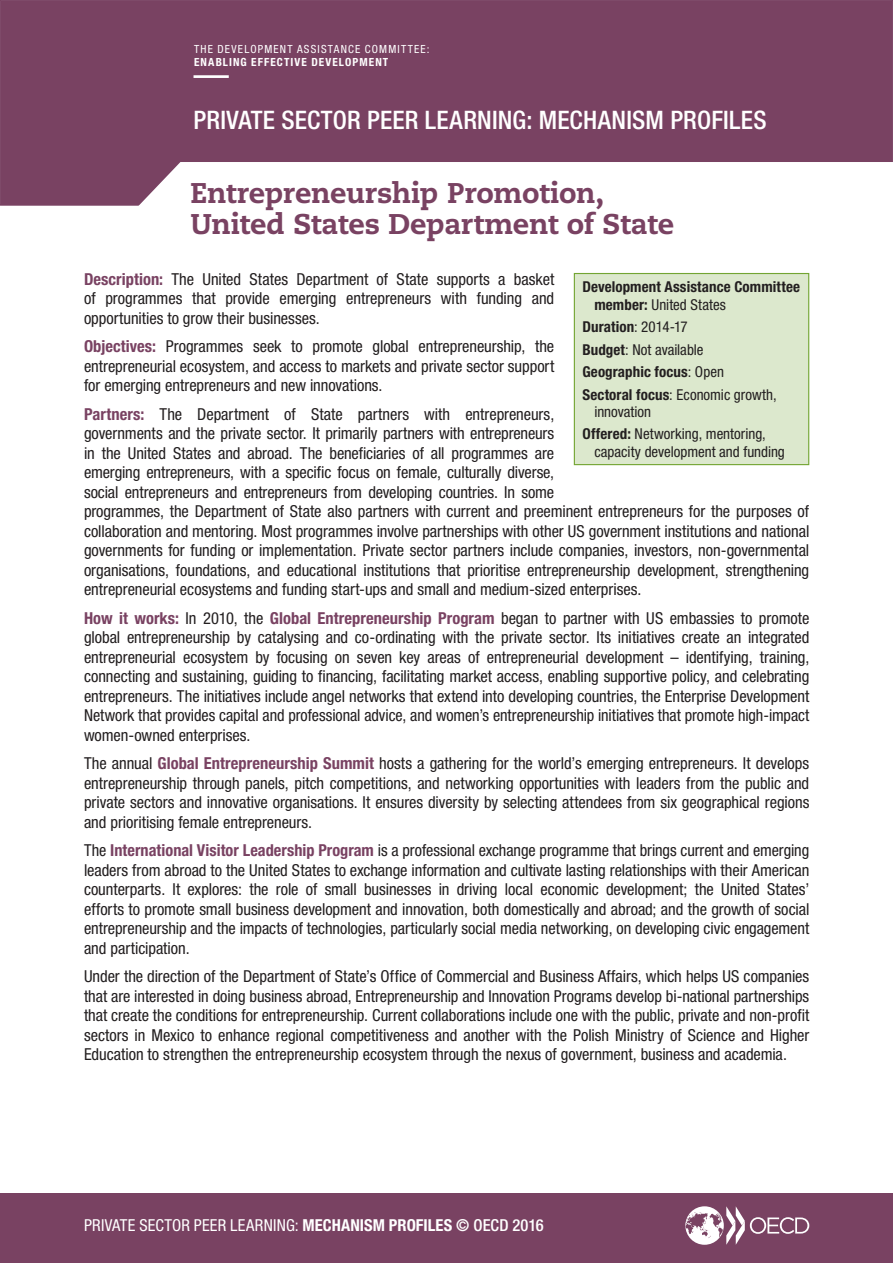
<style>
.page{position:relative;width:893px;height:1263px;background:#fff}
.page>*{position:absolute;margin:0;border:0;box-sizing:border-box;transform-origin:0 0}
.Heading_1_MAIN{font:800 28.5px/31.5px "Caecilia LT Pro 85";letter-spacing:-.01em;color:#794262}
.t1{font:500 condensed 25.5px "Helvetica Neue LT Std";letter-spacing:.005em;color:#fff}
.Body_Text_ColourToCo{font:condensed 16.5px/19.5px "Helvetica Neue LT Std";letter-spacing:-.005em;color:#231f20;text-align:justify}
.Body_Text{font:condensed 16.5px/19.5px "Helvetica Neue LT Std";letter-spacing:-.005em;color:#231f20;text-align:justify}
.t2{font:condensed 16.5px "Helvetica Neue LT Std";letter-spacing:.01em;color:#fff}
.BOX_Body_Text{font:condensed 15px/17.2px "Helvetica Neue LT Std";color:#231f20}
.BOX_Body_Text-2{font:700 condensed 15px/17.2px "Helvetica Neue LT Std";letter-spacing:.005em;color:#231f20}
.t3{font:condensed 11.25px "Helvetica Neue LT Std";letter-spacing:.105em;color:#fff}
.t4{font:700 condensed 11.25px "Helvetica Neue LT Std";letter-spacing:.095em;color:#fff}
.s1{font-weight:700;color:#794262}
.s2{font-weight:400}
.s3{font-weight:700}
.s4{font-weight:500}
</style>
<div class="page">
<div style="left:1px;top:1193px;width:892px;height:70px;background:#794262"></div>
<div style="left:0;top:0;width:893px;height:206px;background:#794262"></div>
<div style="left:136px;top:162px;width:757px;height:44px;background:#fff"></div>
<hr style="left:194px;top:75px;width:35px;height:3px;background:#fff">
<svg style="left:685px;top:1206px;width:124px;height:39px"></svg>
<div style="left:574px;top:273px;width:235px;height:192px;background:#dce8cd"></div>
<div style="left:574px;top:273px;width:235px;height:192px;border:1px solid #73a532"></div>
<p class="t3" style="left:194px;top:43px;width:237px">THE DEVELOPMENT ASSISTANCE COMMITTEE:</p>
<p class="t4" style="left:194px;top:55px;width:196px">ENABLING EFFECTIVE DEVELOPMENT</p>
<h2 class="t1" style="left:194px;top:105px;width:575px">PRIVATE SECTOR PEER LEARNING: MECHANISM PROFILES</h2>
<p class="Heading_1_MAIN" style="left:190px;top:176px;width:485px">Entrepreneurship Promotion,<br>United States Department of State</p>
<p class="Body_Text_ColourToCo" style="left:84px;top:269px;width:472px"><span class="s1">Description:</span> The United States Department of State supports a basket of programmes that provide emerging entrepreneurs with funding and opportunities to grow their businesses.</p>
<p class="Body_Text_ColourToCo" style="left:84px;top:337px;width:472px"><span class="s1">Objectives:</span> Programmes seek to promote global entrepreneurship, the entrepreneurial ecosystem, and access to markets and private sector support for emerging entrepreneurs and new innovations.</p>
<p class="Body_Text_ColourToCo" style="left:84px;top:404px;width:727px;text-align:left"><span class="s1">Partners:</span> The Department of State partners with entrepreneurs,<br>governments and the private sector. It primarily partners with entrepreneurs<br>in the United States and abroad. The beneficiaries of all programmes are<br>emerging entrepreneurs, with a specific focus on female, culturally diverse,<br>social entrepreneurs and entrepreneurs from developing countries. In some<br>programmes, the Department of State also partners with current and preeminent entrepreneurs for the purposes of collaboration and mentoring. Most programmes involve partnerships with other US government institutions and national governments for funding or implementation. Private sector partners include companies, investors, non-governmental organisations, foundations, and educational institutions that prioritise entrepreneurship development, strengthening entrepreneurial ecosystems and funding start-ups and small and medium-sized enterprises.</p>
<p class="Body_Text_ColourToCo" style="left:84px;top:608px;width:727px"><span class="s1">How it works:</span> In 2010, the <span class="s1">Global Entrepreneurship Program</span> began to partner with US embassies to promote global entrepreneurship by catalysing and co-ordinating with the private sector. Its initiatives create an integrated entrepreneurial ecosystem by focusing on seven key areas of entrepreneurial development – identifying, training, connecting and sustaining, guiding to financing, facilitating market access, enabling supportive policy, and celebrating entrepreneurs. The initiatives include angel networks that extend into developing countries, the Enterprise Development Network that provides capital and professional advice, and women’s entrepreneurship initiatives that promote high-impact women-owned enterprises.</p>
<p class="Body_Text" style="left:84px;top:754px;width:727px">The annual <span class="s1">Global Entrepreneurship Summit</span> hosts a gathering for the world’s emerging entrepreneurs. It develops entrepreneurship through panels, pitch competitions, and networking opportunities with leaders from the public and private sectors and innovative organisations. It ensures diversity by selecting attendees from six geographical regions and prioritising female entrepreneurs.</p>
<p class="Body_Text" style="left:84px;top:841px;width:727px">The <span class="s1">International Visitor Leadership Program</span> is a professional exchange programme that brings current and emerging leaders from abroad to the United States to exchange information and cultivate lasting relationships with their American counterparts. It explores: the role of small businesses in driving local economic development; the United States’ efforts to promote small business development and innovation, both domestically and abroad; and the growth of social entrepreneurship and the impacts of technologies, particularly social media networking, on developing civic engagement and participation.</p>
<p class="Body_Text" style="left:84px;top:967px;width:727px">Under the direction of the Department of State’s Office of Commercial and Business Affairs, which helps US companies that are interested in doing business abroad, Entrepreneurship and Innovation Programs develop bi-national partnerships that create the conditions for entrepreneurship. Current collaborations include one with the public, private and non-profit sectors in Mexico to enhance regional competitiveness and another with the Polish Ministry of Science and Higher Education to strengthen the entrepreneurship ecosystem through the nexus of government, business and academia.</p>
<p class="BOX_Body_Text-2" style="left:594px;top:278px;width:207px;text-indent:-12px">Development Assistance Committee member: <span class="s2">United States</span></p>
<p class="BOX_Body_Text-2" style="left:582px;top:318px;width:107px">Duration<span class="s2">: 2014-17</span></p>
<p class="BOX_Body_Text" style="left:582px;top:340px;width:123px"><span class="s3">Budget</span>: Not available</p>
<p class="BOX_Body_Text-2" style="left:582px;top:363px;width:143px">Geographic focus<span class="s2">: Open</span></p>
<p class="BOX_Body_Text" style="left:594px;top:385px;width:184px;text-indent:-12px"><span class="s3">Sectoral focus</span>: Economic growth, innovation</p>
<p class="BOX_Body_Text" style="left:594px;top:425px;width:192px;text-indent:-12px"><span class="s3">Offered:</span> Networking, mentoring, capacity development and funding</p>
<p class="t2" style="left:84px;top:1216px;width:461px">PRIVATE SECTOR PEER LEARNING: <span class="s3">MECHANISM PROFILES</span> <span class="s4">© OECD 2016</span></p>
</div>
